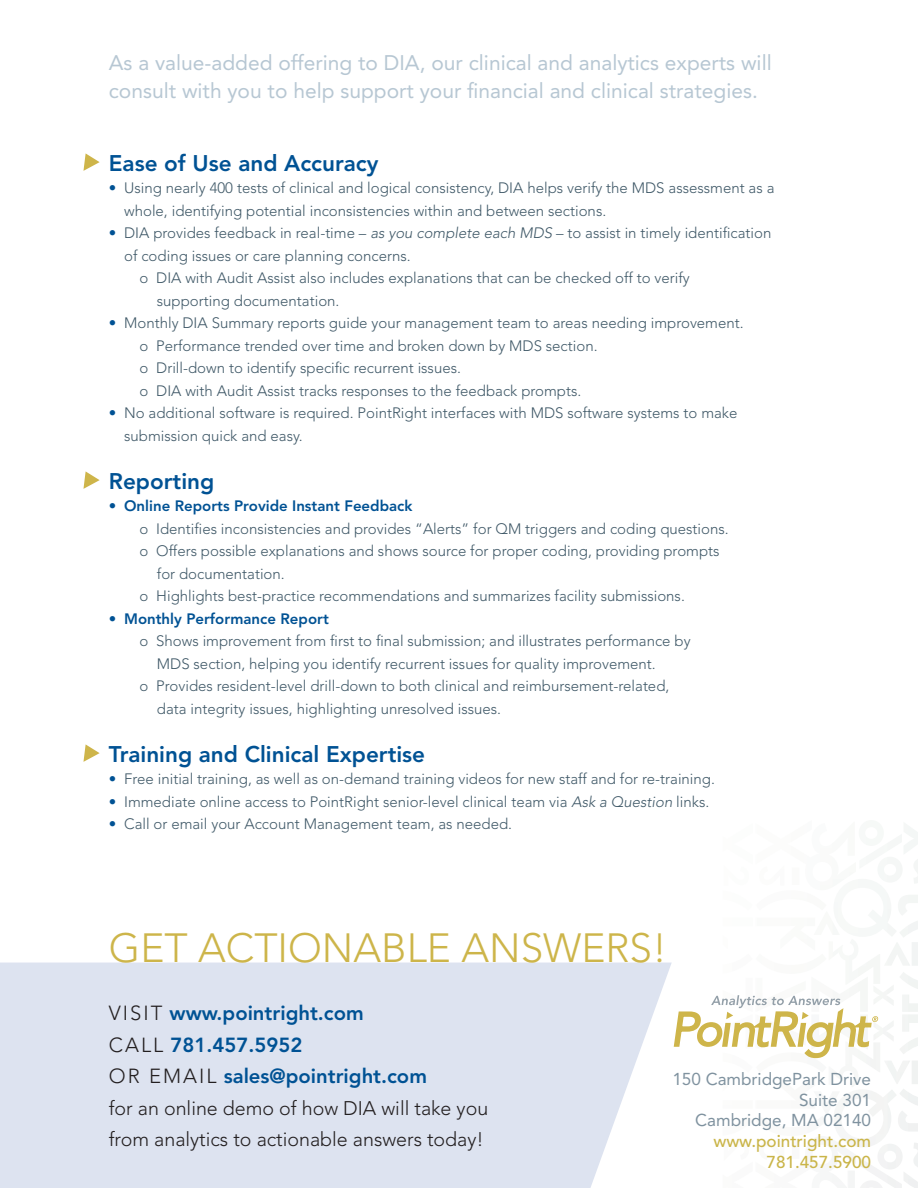
<style>
.page{position:relative;width:918px;height:1188px;background:#fff}
.page>*{position:absolute;margin:0;border:0;box-sizing:border-box;transform-origin:0 0}
.t1{font:300 40.5px "Avenir LT Std";color:#cdb54a}
.t2{font:800 22.5px "Avenir LT Std";color:#005294}
.t3{font:21px/28.5px "Avenir LT Std";color:#b7c7d3}
.t4{font:800 20.25px/31.5px "Avenir";color:#005294}
.t5{font:300 19.65px/31.5px "Avenir";color:#231f20}
.t6{font:17.1px/20.5px "Avenir";color:#7f929f;text-align:right}
.t7{font:500 17.1px/21.3px "Avenir";color:#cab549;text-align:right}
.t8{font:300 15px/22.5px "Avenir LT Std";color:#405968}
.t9{font:800 15px "Avenir LT Std";color:#005294}
.s1{color:#005294}
.s2{font-style:italic}
.s3{font-weight:300}
.s4{font-weight:300;color:#231f20}
</style>
<div class="page">
<div style="left:0;top:963px;width:672px;height:225px;background:#dde3f0"></div>
<svg style="left:674px;top:995px;width:204px;height:64px"></svg>
<svg style="left:83px;top:153px;width:17px;height:18px"></svg>
<svg style="left:83px;top:471px;width:17px;height:18px"></svg>
<svg style="left:83px;top:744px;width:17px;height:18px"></svg>
<h3 class="t3" style="left:109px;top:50px;width:664px">As a value-added offering to DIA, our clinical and analytics experts will consult with you to help support your financial and clinical strategies.</h3>
<h2 class="t2" style="left:109px;top:154px;width:271px">Ease of Use and Accuracy</h2>
<p class="t8" style="left:124px;top:178px;width:652px;text-indent:-15px"><span class="s1">•</span> Using nearly 400 tests of clinical and logical consistency, DIA helps verify the MDS assessment as a whole, identifying potential inconsistencies within and between sections.</p>
<p class="t8" style="left:109px;top:223px;width:664px"><span class="s1">•</span> DIA provides feedback in real-time – <span class="s2">as you complete each MDS</span> – to assist in timely identification</p>
<p class="t8" style="left:124px;top:246px;width:288px">of coding issues or care planning concerns.</p>
<p class="t8" style="left:140px;top:268px;width:552px">o DIA with Audit Assist also includes explanations that can be checked off to verify</p>
<p class="t8" style="left:157px;top:291px;width:184px">supporting documentation.</p>
<p class="t8" style="left:140px;top:313px;width:606px;text-indent:-31px"><span class="s1">•</span> Monthly DIA Summary reports guide your management team to areas needing improvement. o Performance trended over time and broken down by MDS section.<br>o Drill-down to identify specific recurrent issues.<br>o DIA with Audit Assist tracks responses to the feedback prompts.</p>
<p class="t8" style="left:124px;top:403px;width:615px;text-indent:-15px"><span class="s1">•</span> No additional software is required. PointRight interfaces with MDS software systems to make submission quick and easy.</p>
<h2 class="t2" style="left:109px;top:472px;width:107px">Reporting</h2>
<p class="t9" style="left:109px;top:500px;width:305px"><span class="s3">•</span> Online Reports Provide Instant Feedback</p>
<p class="t8" style="left:140px;top:519px;width:591px">o Identifies inconsistencies and provides “Alerts” for QM triggers and coding questions.</p>
<p class="t8" style="left:140px;top:541px;width:582px">o Offers possible explanations and shows source for proper coding, providing prompts</p>
<p class="t8" style="left:157px;top:564px;width:129px">for documentation.</p>
<p class="t8" style="left:140px;top:586px;width:547px">o Highlights best-practice recommendations and summarizes facility submissions.</p>
<p class="t9" style="left:109px;top:612px;width:221px"><span class="s3">•</span> Monthly Performance Report</p>
<p class="t8" style="left:140px;top:631px;width:553px">o Shows improvement from first to final submission; and illustrates performance by</p>
<p class="t8" style="left:157px;top:654px;width:500px">MDS section, helping you identify recurrent issues for quality improvement.</p>
<p class="t8" style="left:140px;top:676px;width:531px">o Provides resident-level drill-down to both clinical and reimbursement-related,</p>
<p class="t8" style="left:157px;top:699px;width:346px">data integrity issues, highlighting unresolved issues.</p>
<h2 class="t2" style="left:109px;top:745px;width:318px">Training and Clinical Expertise</h2>
<p class="t8" style="left:109px;top:769px;width:608px"><span class="s1">•</span> Free initial training, as well as on-demand training videos for new staff and for re-training.</p>
<p class="t8" style="left:109px;top:792px;width:602px"><span class="s1">•</span> Immediate online access to PointRight senior-level clinical team via <span class="s2">Ask a Question</span> links.</p>
<p class="t8" style="left:109px;top:814px;width:405px"><span class="s1">•</span> Call or email your Account Management team, as needed.</p>
<h1 class="t1" style="left:109px;top:932px;width:560px">GET ACTIONABLE ANSWERS!</h1>
<h3 class="t4" style="left:109px;top:999px;width:320px"><span class="s4">VISIT</span> www.pointright.com<br><span class="s4">CALL</span> 781.457.5952<br><span class="s4">OR EMAIL</span> sales@pointright.com</h3>
<h3 class="t5" style="left:109px;top:1094px;width:381px">for an online demo of how DIA will take you from analytics to actionable answers today!</h3>
<p class="t6" style="left:672px;top:1071px;width:200px">150 CambridgePark Drive<br>Suite 301<br>Cambridge, MA 02140</p>
<p class="t7" style="left:713px;top:1132px;width:159px">www.pointright.com<br>781.457.5900</p>
</div>
